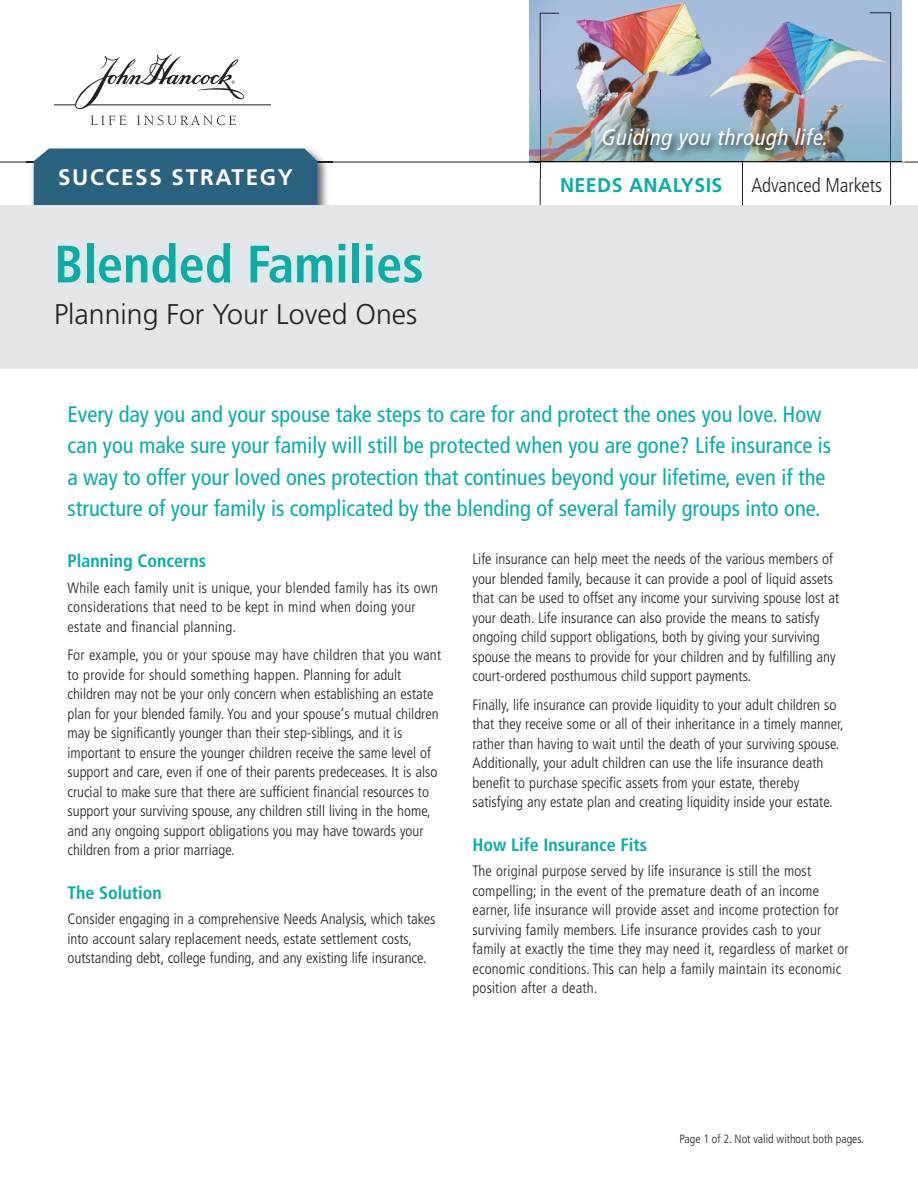
<style>
.page{position:relative;width:918px;height:1188px;background:#fff}
.page>*{position:absolute;margin:0;border:0;box-sizing:border-box;transform-origin:0 0}
.t1{font:700 condensed 52.5px "Frutiger LT Pro";color:#07ada7}
.t2{font:300 28.5px "Frutiger LT Pro";color:#231f20}
.t3{font:condensed 22.5px/31.5px "Frutiger LT Pro";color:#07ada7}
.t4{font:italic condensed 22.5px "Frutiger LT Pro";letter-spacing:.025em;color:#fff}
.t5{font:700 22.5px "Frutiger LT Pro";letter-spacing:.075em;color:#fff}
.t6{font:300 condensed 19.5px "Frutiger LT Pro";color:#231f20}
.t7{font:700 19.5px "Frutiger LT Pro";letter-spacing:.025em;color:#07ada7}
.t8{font:700 condensed 18px "Frutiger LT Pro";color:#07ada7}
.t9{font:300 condensed 15px/19.5px "Frutiger";color:#231f20}
.t10{font:300 condensed 12px "Frutiger";color:#231f20}
</style>
<div class="page">
<img style="left:530px;top:0;width:371px;height:90px">
<hr style="left:0;top:162px;width:918px;height:1px;background:#231f20">
<hr style="left:87px;top:104px;width:184px;height:1px;background:#231f20">
<svg style="left:54px;top:54px;width:193px;height:71px"></svg>
<div style="left:870px;top:13px;width:21px;height:239px;border:1px solid #231f20"></div>
<div style="left:540px;top:13px;width:19px;height:236px;border:1px solid #231f20"></div>
<hr style="left:742px;top:162px;width:1px;height:45px;background:#231f20">
<img style="left:27px;top:148px;width:306px;height:58px">
<img style="left:27px;top:162px;width:306px;height:1px">
<div style="left:34px;top:149px;width:283px;height:57px;background:#2b627f"></div>
<div style="left:0;top:206px;width:918px;height:163px;background:#e3e7ea"></div>
<img style="left:540px;top:90px;width:361px;height:30px">
<img style="left:530px;top:90px;width:10px;height:72px">
<img style="left:890px;top:90px;width:1px;height:30px">
<img style="left:541px;top:120px;width:364px;height:59px">
<img style="left:541px;top:162px;width:349px;height:1px">
<img style="left:562px;top:178px;width:160px;height:1px">
<img style="left:755px;top:177px;width:103px;height:2px">
<svg style="left:742px;top:162px;width:1px;height:17px"></svg>
<img style="left:534px;top:120px;width:367px;height:42px">
<svg style="left:890px;top:162px;width:15px;height:17px"></svg>
<img style="left:540px;top:120px;width:1px;height:42px">
<svg style="left:530px;top:162px;width:11px;height:17px"></svg>
<h3 class="t5" style="left:58px;top:169px;width:236px">SUCCESS STRATEGY</h3>
<h1 class="t1" style="left:54px;top:246px;width:371px">Blended Families</h1>
<h2 class="t2" style="left:54px;top:305px;width:365px">Planning For Your Loved Ones</h2>
<h3 class="t4" style="left:602px;top:129px;width:228px">Guiding you through life.</h3>
<h3 class="t7" style="left:560px;top:178px;width:164px">NEEDS ANALYSIS</h3>
<h3 class="t6" style="left:751px;top:178px;width:132px">Advanced Markets</h3>
<p class="t3" style="left:67px;top:401px;width:765px">Every day you and your spouse take steps to care for and protect the ones you love. How can you make sure your family will still be protected when you are gone? Life insurance is a way to offer your loved ones protection that continues beyond your lifetime, even if the structure of your family is complicated by the blending of several family groups into one.</p>
<p class="t8" style="left:68px;top:555px;width:140px">Planning Concerns</p>
<p class="t9" style="left:68px;top:579px;width:372px">While each family unit is unique, your blended family has its own considerations that need to be kept in mind when doing your estate and financial planning.</p>
<p class="t9" style="left:67px;top:646px;width:375px">For example, you or your spouse may have children that you want to provide for should something happen. Planning for adult children may not be your only concern when establishing an estate plan for your blended family. You and your spouse’s mutual children may be significantly younger than their step-siblings, and it is important to ensure the younger children receive the same level of support and care, even if one of their parents predeceases. It is also crucial to make sure that there are sufficient financial resources to support your surviving spouse, any children still living in the home, and any ongoing support obligations you may have towards your children from a prior marriage.</p>
<p class="t8" style="left:68px;top:886px;width:96px">The Solution</p>
<p class="t9" style="left:67px;top:910px;width:369px">Consider engaging in a comprehensive Needs Analysis, which takes into account salary replacement needs, estate settlement costs, outstanding debt, college funding, and any existing life insurance.</p>
<p class="t9" style="left:472px;top:551px;width:368px">Life insurance can help meet the needs of the various members of your blended family, because it can provide a pool of liquid assets that can be used to offset any income your surviving spouse lost at your death. Life insurance can also provide the means to satisfy ongoing child support obligations, both by giving your surviving spouse the means to provide for your children and by fulfilling any court-ordered posthumous child support payments.</p>
<p class="t9" style="left:472px;top:696px;width:373px">Finally, life insurance can provide liquidity to your adult children so that they receive some or all of their inheritance in a timely manner, rather than having to wait until the death of your surviving spouse.<br>Additionally, your adult children can use the life insurance death benefit to purchase specific assets from your estate, thereby satisfying any estate plan and creating liquidity inside your estate.</p>
<p class="t8" style="left:472px;top:838px;width:176px">How Life Insurance Fits</p>
<p class="t9" style="left:472px;top:863px;width:378px">The original purpose served by life insurance is still the most compelling; in the event of the premature death of an income earner, life insurance will provide asset and income protection for surviving family members. Life insurance provides cash to your family at exactly the time they may need it, regardless of market or economic conditions. This can help a family maintain its economic position after a death.</p>
<p class="t10" style="left:679px;top:1134px;width:186px">Page 1 of 2. Not valid without both pages.</p>
</div>
